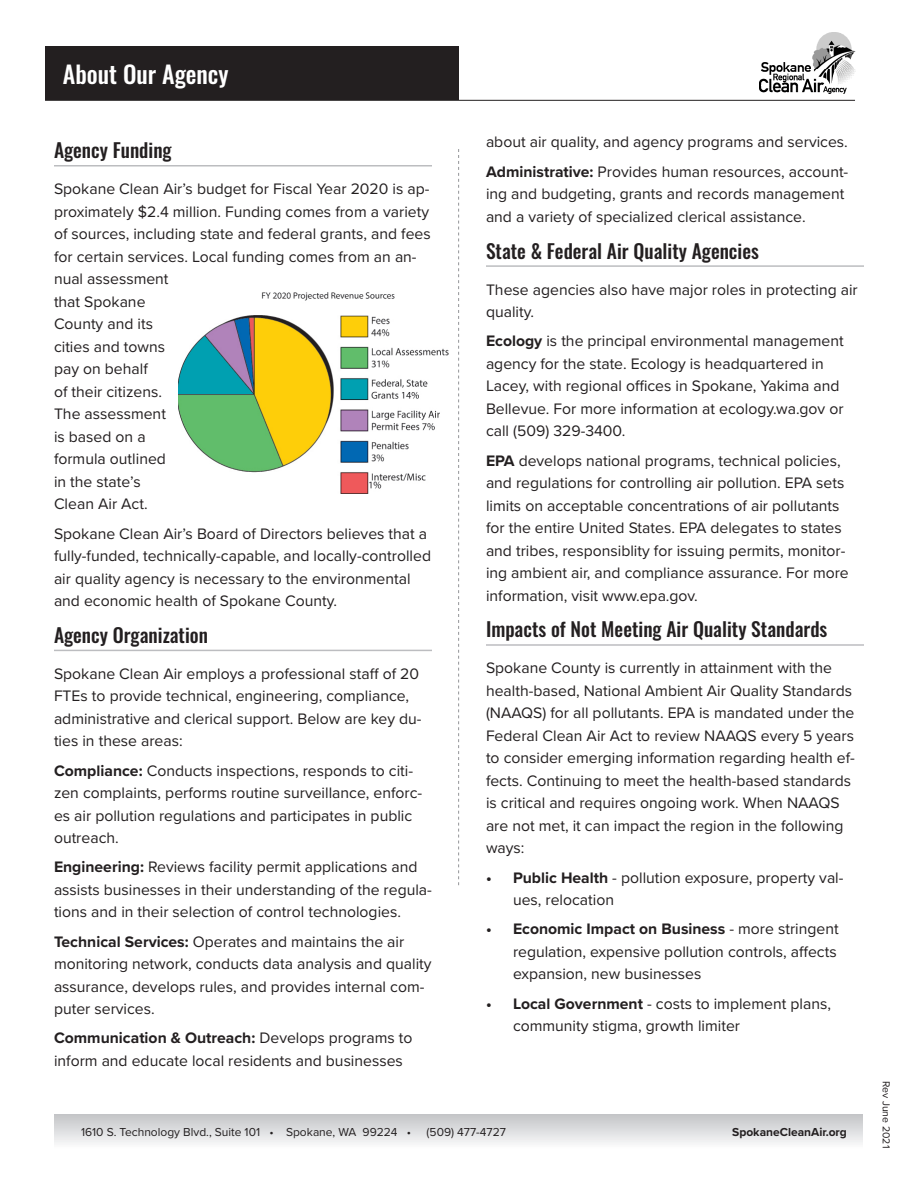
<style>
.page{position:relative;width:918px;height:1188px;background:#fff}
.page>*{position:absolute;margin:0;border:0;box-sizing:border-box;transform-origin:0 0}
.t1{font:500 24px "Oswald";color:#fff}
.Subtitle-Level_1{font:500 19.5px "Oswald";color:#231f20}
.t2{font:15.75px/22.5px "Proxima Nova";color:#231f20}
.t3{font:12px "Proxima Nova";color:#231f20}
.t4{font:700 12px "Proxima Nova";color:#231f20}
.t5{font:10.5px "Proxima Nova";color:#231f20}
.s1{font-weight:700}
</style>
<div class="page">
<div style="left:45px;top:46px;width:413px;height:54px;background:#231f20"></div>
<hr style="left:54px;top:165px;width:378px;height:2px;background:#bcbdc0">
<hr style="left:54px;top:650px;width:378px;height:1px;background:#bcbdc0">
<hr style="left:486px;top:265px;width:378px;height:2px;background:#bcbdc0">
<hr style="left:486px;top:644px;width:378px;height:2px;background:#bcbdc0">
<hr style="left:45px;top:100px;width:810px;height:1px;background:#231f20">
<svg style="left:458px;top:149px;width:1px;height:736px"></svg>
<img style="left:760px;top:32px;width:95px;height:62px">
<div style="left:54px;top:1114px;width:809px;height:34px;background:linear-gradient(to bottom,#c3c4c6,#f9fafa)"></div>
<img style="left:179px;top:292px;width:270px;height:201px">
<p class="t1" style="left:63px;top:62px;width:167px">About Our Agency</p>
<p class="Subtitle-Level_1" style="left:54px;top:140px;width:119px">Agency Funding</p>
<p class="t2" style="left:54px;top:177px;width:378px">Spokane Clean Air’s budget for Fiscal Year 2020 is ap&shy;proximately $2.4 million. Funding comes from a variety of sources, including state and federal grants, and fees for certain services. Local funding comes from an an&shy;nual assessment<br>that Spokane<br>County and its<br>cities and towns<br>pay on behalf<br>of their citizens.<br>The assessment<br>is based on a<br>formula outlined<br>in the state’s<br>Clean Air Act.</p>
<p class="t2" style="left:54px;top:521px;width:379px">Spokane Clean Air’s Board of Directors believes that a fully-funded, technically-capable, and locally-controlled air quality agency is necessary to the environmental and economic health of Spokane County.</p>
<p class="Subtitle-Level_1" style="left:54px;top:625px;width:156px">Agency Organization</p>
<p class="t2" style="left:54px;top:662px;width:369px">Spokane Clean Air employs a professional staff of 20<br>FTEs to provide technical, engineering, compliance, administrative and clerical support. Below are key du&shy;ties in these areas:</p>
<p class="t2" style="left:54px;top:758px;width:370px"><span class="s1">Compliance:</span> Conducts inspections, responds to citi&shy;zen complaints, performs routine surveillance, enforc&shy;es air pollution regulations and participates in public outreach.</p>
<p class="t2" style="left:54px;top:855px;width:380px"><span class="s1">Engineering:</span> Reviews facility permit applications and assists businesses in their understanding of the regula&shy;tions and in their selection of control technologies.</p>
<p class="t2" style="left:54px;top:929px;width:379px"><span class="s1">Technical Services:</span> Operates and maintains the air monitoring network, conducts data analysis and quality assurance, develops rules, and provides internal com&shy;puter services.</p>
<p class="t2" style="left:54px;top:1026px;width:360px"><span class="s1">Communication &amp; Outreach:</span> Develops programs to inform and educate local residents and businesses</p>
<p class="t2" style="left:486px;top:130px;width:363px">about air quality, and agency programs and services.</p>
<p class="t2" style="left:486px;top:160px;width:364px"><span class="s1">Administrative:</span> Provides human resources, account&shy;ing and budgeting, grants and records management and a variety of specialized clerical assistance.</p>
<p class="Subtitle-Level_1" style="left:486px;top:240px;width:274px">State &amp; Federal Air Quality Agencies</p>
<p class="t2" style="left:486px;top:277px;width:373px">These agencies also have major roles in protecting air quality.</p>
<p class="t2" style="left:486px;top:329px;width:359px"><span class="s1">Ecology</span> is the principal environmental management agency for the state. Ecology is headquartered in Lacey, with regional offices in Spokane, Yakima and Bellevue. For more information at ecology.wa.gov or call (509) 329-3400.</p>
<p class="t2" style="left:486px;top:448px;width:364px"><span class="s1">EPA</span> develops national programs, technical policies, and regulations for controlling air pollution. EPA sets limits on acceptable concentrations of air pollutants for the entire United States. EPA delegates to states and tribes, responsiblity for issuing permits, monitor&shy;ing ambient air, and compliance assurance. For more information, visit www.epa.gov.</p>
<p class="Subtitle-Level_1" style="left:486px;top:619px;width:343px">Impacts of Not Meeting Air Quality Standards</p>
<p class="t2" style="left:486px;top:656px;width:370px">Spokane County is currently in attainment with the health-based, National Ambient Air Quality Standards (NAAQS) for all pollutants. EPA is mandated under the Federal Clean Air Act to review NAAQS every 5 years to consider emerging information regarding health ef&shy;fects. Continuing to meet the health-based standards is critical and requires ongoing work. When NAAQS are not met, it can impact the region in the following ways:</p>
<p class="t2" style="left:513px;top:866px;width:332px;text-indent:-27px"><span class="s1">• Public Health</span> - pollution exposure, property val&shy;ues, relocation</p>
<p class="t2" style="left:513px;top:917px;width:327px;text-indent:-27px"><span class="s1">• Economic Impact on Business</span> - more stringent regulation, expensive pollution controls, affects expansion, new businesses</p>
<p class="t2" style="left:513px;top:992px;width:319px;text-indent:-27px"><span class="s1">• Local Government</span> - costs to implement plans, community stigma, growth limiter</p>
<p class="t3" style="left:81px;top:1123px;width:332px">1610 S. Technology Blvd., Suite 101 • Spokane, WA 99224 •</p>
<p class="t3" style="left:427px;top:1123px;width:81px">(509) 477-4727</p>
<p class="t4" style="left:732px;top:1123px;width:116px">SpokaneCleanAir.org</p>
<p class="t5" style="left:894px;top:1081px;width:69px;rotate:90deg">Rev June 2021</p>
</div>
